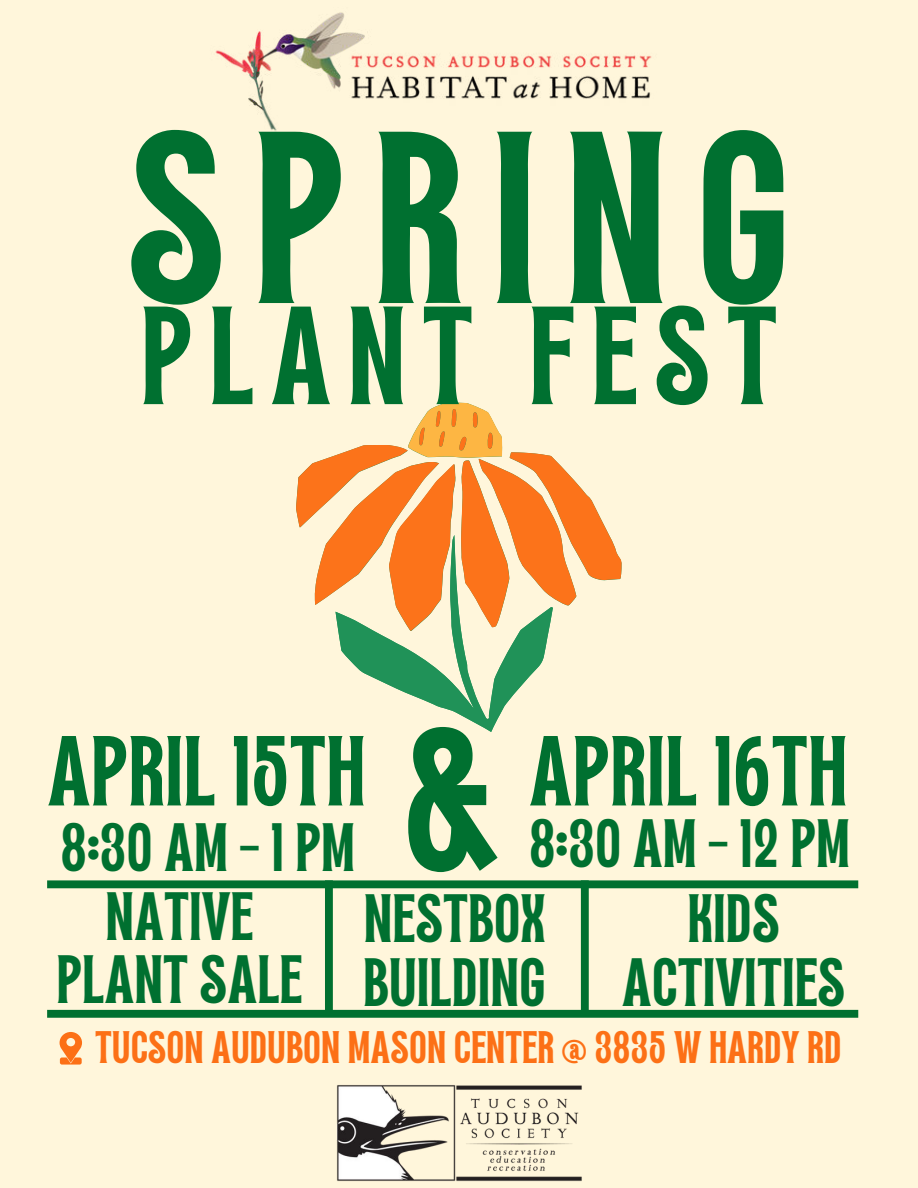
<style>
.page{position:relative;width:918px;height:1188px;background:#fff6db}
.page>*{position:absolute;margin:0;border:0;box-sizing:border-box;transform-origin:0 0}
.t1{font:164.4px "TAN Jambore Display";letter-spacing:.17em;color:#007030}
.t2{font:136.65px "TAN Jambore Display";color:#007030}
.t3{font:93.6px "TAN Jambore Display";letter-spacing:.17em;color:#007030}
.t4{font:66.6px "TAN Jambore Display";color:#007030}
.t5{font:45.9px/63.3px "TAN Jambore Display";color:#007030;text-align:center}
.t6{font:30.6px "TAN Jambore Display";color:#fc7016}
</style>
<div class="page">
<svg style="left:431px;top:402px;width:51px;height:7px"></svg>
<svg style="left:296px;top:409px;width:326px;height:206px"></svg>
<svg style="left:336px;top:535px;width:217px;height:197px"></svg>
<div style="left:47px;top:1010px;width:811px;height:8px;background:#007030"></div>
<div style="left:325px;top:880px;width:8px;height:137px;background:#007030"></div>
<div style="left:581px;top:880px;width:8px;height:137px;background:#007030"></div>
<svg style="left:60px;top:1032px;width:22px;height:33px"></svg>
<div style="left:47px;top:880px;width:811px;height:8px;background:#007030"></div>
<img style="left:215px;top:12px;width:437px;height:119px">
<img style="left:336px;top:1085px;width:246px;height:97px">
<h1 class="t1" style="left:126px;top:150px;width:667px">SPRING</h1>
<h3 class="t3" style="left:140px;top:317px;width:639px">PLANT FEST</h3>
<h3 class="t4" style="left:47px;top:744px;width:320px">APRIL 15TH</h3>
<p class="t5" style="left:60px;top:824px;width:297px">8:30 AM - 1 PM</p>
<h2 class="t2" style="left:403px;top:744px;width:102px">&amp;</h2>
<h3 class="t4" style="left:529px;top:744px;width:320px">APRIL 16TH</h3>
<p class="t5" style="left:529px;top:819px;width:323px">8:30 AM - 12 PM</p>
<p class="t5" style="left:57px;top:892px;width:247px">NATIVE<br>PLANT SALE</p>
<p class="t5" style="left:622px;top:895px;width:225px">KIDS<br>ACTIVITIES</p>
<p class="t6" style="left:95px;top:1035px;width:748px">TUCSON AUDUBON MASON CENTER @ 3835 W HARDY RD</p>
<p class="t5" style="left:363px;top:895px;width:185px;text-align:left">NESTBOX<br>BUILDING</p>
</div>
